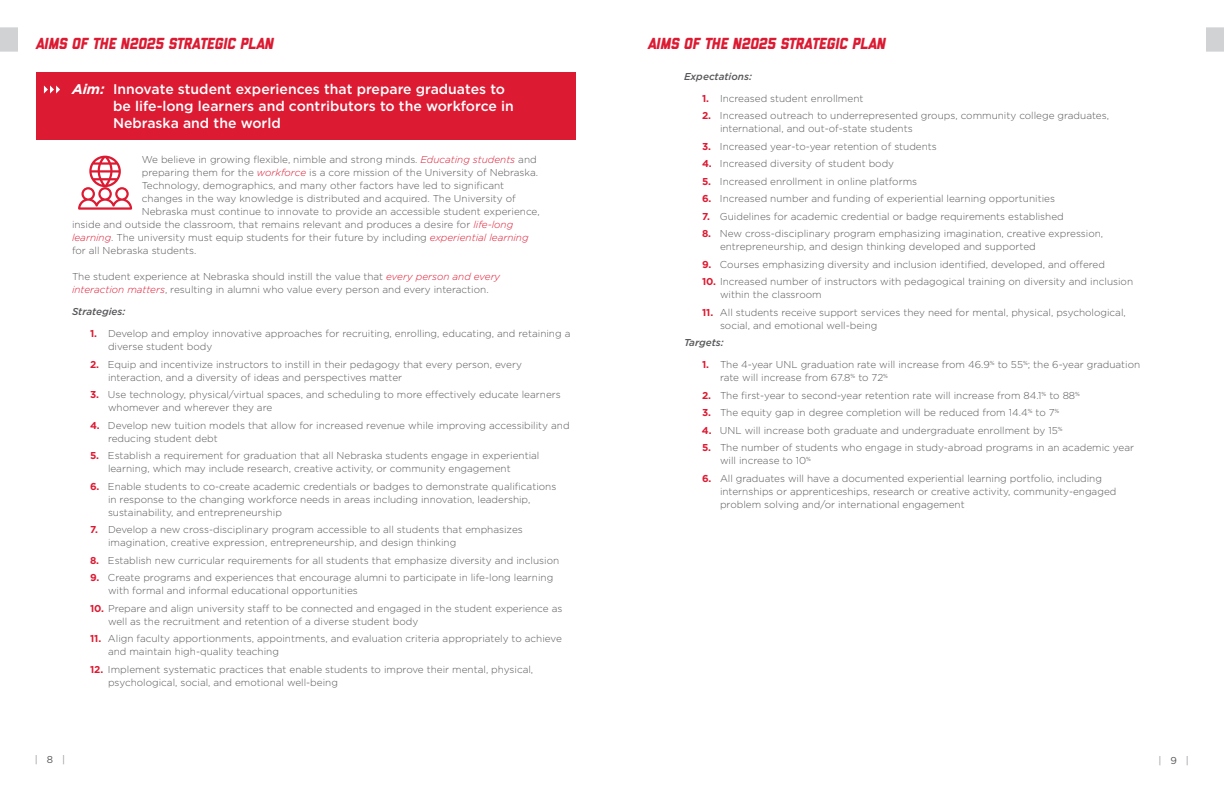
<style>
.page{position:relative;width:1224px;height:792px;background:#fff}
.page>*{position:absolute;margin:0;border:0;box-sizing:border-box;transform-origin:0 0}
.t1{font:italic 800 16px "Liberator";letter-spacing:-.005em;color:#dc1a32}
.list_level_2{font:500 14px/17px "Gotham";color:#fff}
.list_level_2-2{font:300 10px/13px "Gotham";color:#57585a}
.list_level_2-3{font:italic 500 10px "Gotham";color:#57585a}
.t2{font:10px "Gotham";color:#939598}
.s1{font-weight:700;font-style:italic}
.s2{font-weight:700;color:#dc1a32}
.s3{font-style:italic;color:#dc1a32}
.s4{color:#57585a}
</style>
<div class="page">
<svg style="left:1206px;top:27px;width:18px;height:25px"></svg>
<svg style="left:0;top:27px;width:18px;height:25px"></svg>
<div style="left:36px;top:72px;width:540px;height:68px;background:#dc1a32"></div>
<svg style="left:44px;top:85px;width:16px;height:9px"></svg>
<svg style="left:78px;top:156px;width:54px;height:54px"></svg>
<p class="t1" style="left:36px;top:35px;width:240px">AIMS OF THE N2025 STRATEGIC PLAN</p>
<p class="t1" style="left:648px;top:35px;width:240px">AIMS OF THE N2025 STRATEGIC PLAN</p>
<p class="list_level_2" style="left:113px;top:80px;width:402px;text-indent:-41px"><span class="s1">Aim:</span> Innovate student experiences that prepare graduates to be life-long learners and contributors to the workforce in<br>Nebraska and the world</p>
<p class="list_level_2-3" style="left:684px;top:70px;width:69px">Expectations:</p>
<p class="list_level_2-2" style="left:702px;top:92px;width:163px"><span class="s2">1.</span> Increased student enrollment</p>
<p class="list_level_2-2" style="left:720px;top:109px;width:391px;text-indent:-18px"><span class="s2">2.</span> Increased outreach to underrepresented groups, community college graduates, international, and out-of-state students</p>
<p class="list_level_2-2" style="left:702px;top:140px;width:236px"><span class="s2">3.</span> Increased year-to-year retention of students</p>
<p class="list_level_2-2" style="left:702px;top:157px;width:194px"><span class="s2">4.</span> Increased diversity of student body</p>
<p class="list_level_2-2" style="left:702px;top:175px;width:217px"><span class="s2">5.</span> Increased enrollment in online platforms</p>
<p class="list_level_2-2" style="left:702px;top:192px;width:355px"><span class="s2">6.</span> Increased number and funding of experiential learning opportunities</p>
<p class="list_level_2-2" style="left:702px;top:210px;width:363px"><span class="s2">7.</span> Guidelines for academic credential or badge requirements established</p>
<p class="list_level_2-2" style="left:720px;top:227px;width:385px;text-indent:-18px"><span class="s2">8.</span> New cross-disciplinary program emphasizing imagination, creative expression, entrepreneurship, and design thinking developed and supported</p>
<p class="list_level_2-2" style="left:702px;top:258px;width:405px"><span class="s2">9.</span> Courses emphasizing diversity and inclusion identified, developed, and offered</p>
<p class="list_level_2-2" style="left:720px;top:275px;width:415px;text-indent:-18px"><span class="s2">10.</span> Increased number of instructors with pedagogical training on diversity and inclusion within the classroom</p>
<p class="list_level_2-2" style="left:720px;top:306px;width:407px;text-indent:-18px"><span class="s2">11.</span> All students receive support services they need for mental, physical, psychological, social, and emotional well-being</p>
<p class="list_level_2-3" style="left:684px;top:336px;width:41px">Targets:</p>
<p class="list_level_2-2" style="left:720px;top:358px;width:422px;text-indent:-18px"><span class="s2">1.</span> The 4-year UNL graduation rate will increase from 46.9<sup>%</sup> to 55<sup>%</sup>; the 6-year graduation rate will increase from 67.8<sup>%</sup> to 72<sup>%</sup></p>
<p class="list_level_2-2" style="left:702px;top:389px;width:380px"><span class="s2">2.</span> The first-year to second-year retention rate will increase from 84.1<sup>%</sup> to 88<sup>%</sup></p>
<p class="list_level_2-2" style="left:702px;top:406px;width:359px"><span class="s2">3.</span> The equity gap in degree completion will be reduced from 14.4<sup>%</sup> to 7<sup>%</sup></p>
<p class="list_level_2-2" style="left:702px;top:424px;width:362px"><span class="s2">4.</span> UNL will increase both graduate and undergraduate enrollment by 15<sup>%</sup></p>
<p class="list_level_2-2" style="left:720px;top:441px;width:416px;text-indent:-18px"><span class="s2">5.</span> The number of students who engage in study-abroad programs in an academic year will increase to 10<sup>%</sup></p>
<p class="list_level_2-2" style="left:720px;top:472px;width:398px;text-indent:-18px"><span class="s2">6.</span> All graduates will have a documented experiential learning portfolio, including internships or apprenticeships, research or creative activity, community-engaged problem solving and/or international engagement</p>
<p class="list_level_2-2" style="left:142px;top:152px;width:396px">We believe in growing flexible, nimble and strong minds. <span class="s3">Educating students</span> and</p>
<p class="list_level_2-2" style="left:142px;top:165px;width:398px">preparing them for the <span class="s3">workforce</span> is a core mission of the University of Nebraska.</p>
<p class="list_level_2-2" style="left:142px;top:178px;width:364px">Technology, demographics, and many other factors have led to significant</p>
<p class="list_level_2-2" style="left:142px;top:191px;width:376px">changes in the way knowledge is distributed and acquired. The University of</p>
<p class="list_level_2-2" style="left:142px;top:204px;width:399px">Nebraska must continue to innovate to provide an accessible student experience,</p>
<p class="list_level_2-2" style="left:72px;top:217px;width:443px">inside and outside the classroom, that remains relevant and produces a desire for <span class="s3">life-long</span></p>
<p class="list_level_2-2" style="left:72px;top:230px;width:458px"><span class="s3">learning</span>. The university must equip students for their future by including <span class="s3">experiential learning</span></p>
<p class="list_level_2-2" style="left:72px;top:243px;width:126px">for all Nebraska students.</p>
<p class="list_level_2-2" style="left:72px;top:270px;width:430px">The student experience at Nebraska should instill the value that <span class="s3">every person and every interaction matters</span>, resulting in alumni who value every person and every interaction.</p>
<p class="list_level_2-3" style="left:72px;top:305px;width:55px">Strategies:</p>
<p class="list_level_2-2" style="left:108px;top:327px;width:464px;text-indent:-18px"><span class="s2">1.</span> Develop and employ innovative approaches for recruiting, enrolling, educating, and retaining a diverse student body</p>
<p class="list_level_2-2" style="left:108px;top:357px;width:415px;text-indent:-18px"><span class="s2">2.</span> Equip and incentivize instructors to instill in their pedagogy that every person, every interaction, and a diversity of ideas and perspectives matter</p>
<p class="list_level_2-2" style="left:108px;top:388px;width:454px;text-indent:-18px"><span class="s2">3.</span> Use technology, physical/virtual spaces, and scheduling to more effectively educate learners whomever and wherever they are</p>
<p class="list_level_2-2" style="left:108px;top:418px;width:463px;text-indent:-18px"><span class="s2">4.</span> Develop new tuition models that allow for increased revenue while improving accessibility and reducing student debt</p>
<p class="list_level_2-2" style="left:108px;top:449px;width:433px;text-indent:-18px"><span class="s2">5.</span> Establish a requirement for graduation that all Nebraska students engage in experiential learning, which may include research, creative activity, or community engagement</p>
<p class="list_level_2-2" style="left:108px;top:479px;width:450px;text-indent:-18px"><span class="s2">6.</span> Enable students to co-create academic credentials or badges to demonstrate qualifications in response to the changing workforce needs in areas including innovation, leadership, sustainability, and entrepreneurship</p>
<p class="list_level_2-2" style="left:108px;top:523px;width:416px;text-indent:-18px"><span class="s2">7.</span> Develop a new cross-disciplinary program accessible to all students that emphasizes imagination, creative expression, entrepreneurship, and design thinking</p>
<p class="list_level_2-2" style="left:90px;top:553px;width:471px"><span class="s2">8.</span> Establish new curricular requirements for all students that emphasize diversity and inclusion</p>
<p class="list_level_2-2" style="left:108px;top:571px;width:447px;text-indent:-18px"><span class="s2">9.</span> Create programs and experiences that encourage alumni to participate in life-long learning with formal and informal educational opportunities</p>
<p class="list_level_2-2" style="left:108px;top:601px;width:456px;text-indent:-18px"><span class="s2">10.</span> Prepare and align university staff to be connected and engaged in the student experience as well as the recruitment and retention of a diverse student body</p>
<p class="list_level_2-2" style="left:108px;top:632px;width:455px;text-indent:-18px"><span class="s2">11.</span> Align faculty apportionments, appointments, and evaluation criteria appropriately to achieve and maintain high-quality teaching</p>
<p class="list_level_2-2" style="left:108px;top:662px;width:427px;text-indent:-18px"><span class="s2">12.</span> Implement systematic practices that enable students to improve their mental, physical, psychological, social, and emotional well-being</p>
<p class="t2" style="left:35px;top:753px;width:32px">| <span class="s4">8</span> |</p>
<p class="t2" style="left:1158px;top:754px;width:32px">| <span class="s4">9</span> |</p>
</div>
